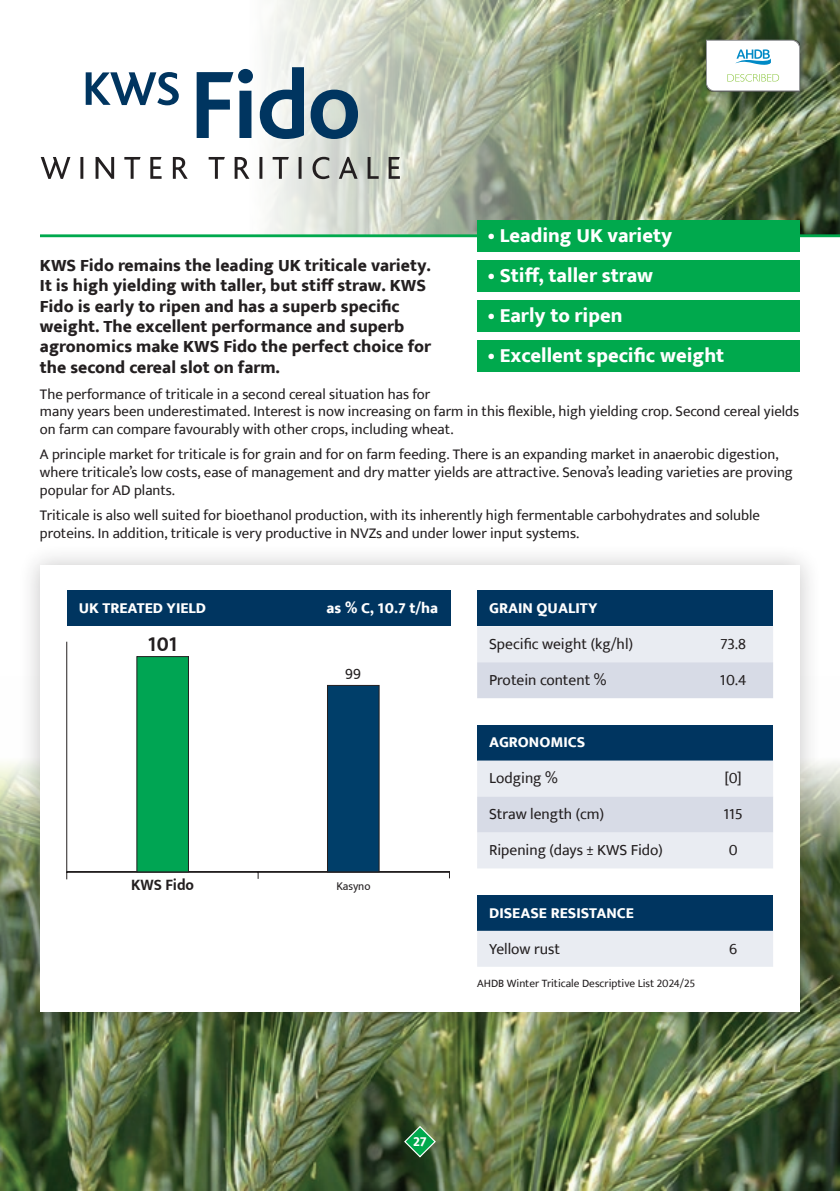
<style>
.page{position:relative;width:840px;height:1191px;background:#fff}
.page>*{position:absolute;margin:0;border:0;box-sizing:border-box;transform-origin:0 0}
.t1{font:700 21.6px "Ek Mukta";color:#231f20;scale:.94 1}
.t2{font:800 20.4px "Ek Mukta";color:#fff}
.t3{font:800 17.6px/20.4px "Ek Mukta";color:#231f20}
.t4{font:700 16.2px "Ek Mukta";color:#231f20;scale:.94 1}
.t5{font:16.2px "Ek Mukta";color:#231f20;scale:.94 1}
.t6{font:15.6px "Ek Mukta";color:#231f20}
.t7{font:800 15.6px "Ek Mukta";color:#fff}
.t8{font:14.8px/17.6px "Ek Mukta";color:#231f20}
.t9{font:800 14px "Ek Mukta";color:#fff}
.t10{font:12.2px "Ek Mukta";color:#231f20;scale:.94 1}
.t11{font:11.2px "Ek Mukta";color:#231f20}
</style>
<div class="page">
<img style="left:0;top:762px;width:839px;height:429px">
<div style="left:18px;top:542px;width:803px;height:492px;background:#231f20;opacity:.25"></div>
<div style="left:40px;top:565px;width:759px;height:446px;background:#fff"></div>
<img style="left:40px;top:0;width:787px;height:252px">
<hr style="left:40px;top:234px;width:799px;height:3px;background:#00a94d">
<div style="left:477px;top:590px;width:295px;height:36px;background:#003560"></div>
<svg style="left:477px;top:626px;width:295px;height:72px;background:#e0e3ec"></svg>
<div style="left:477px;top:724px;width:295px;height:36px;background:#003560"></div>
<svg style="left:477px;top:760px;width:295px;height:108px;background:#e1e5ed"></svg>
<div style="left:477px;top:895px;width:295px;height:35px;background:#003560"></div>
<div style="left:477px;top:930px;width:295px;height:36px;background:#e9ecf2"></div>
<svg style="left:66px;top:641px;width:383px;height:239px"></svg>
<div style="left:136px;top:656px;width:53px;height:216px;background:#00a553;border:1px solid #231f20"></div>
<div style="left:327px;top:685px;width:52px;height:187px;background:#003e69;border:1px solid #231f20"></div>
<div style="left:67px;top:590px;width:383px;height:36px;background:#003560"></div>
<div style="left:680px;top:14px;width:144px;height:103px;background:#231f20;opacity:.5"></div>
<svg style="left:705px;top:40px;width:94px;height:51px"></svg>
<div style="left:477px;top:220px;width:322px;height:32px;background:#00a94d"></div>
<div style="left:477px;top:260px;width:322px;height:32px;background:#00a94d"></div>
<div style="left:477px;top:300px;width:322px;height:32px;background:#00a94d"></div>
<div style="left:477px;top:340px;width:322px;height:32px;background:#00a94d"></div>
<svg style="left:86px;top:67px;width:272px;height:72px"></svg>
<svg style="left:41px;top:157px;width:358px;height:22px"></svg>
<svg style="left:403px;top:1125px;width:33px;height:33px"></svg>
<h2 class="t2" style="left:487px;top:223px;width:186px">• Leading UK variety</h2>
<h2 class="t2" style="left:487px;top:263px;width:166px">• Stiff, taller straw</h2>
<h2 class="t2" style="left:487px;top:303px;width:136px">• Early to ripen</h2>
<h2 class="t2" style="left:487px;top:343px;width:238px">• Excellent specific weight</h2>
<p class="t3" style="left:40px;top:254px;width:392px">KWS Fido remains the leading UK triticale variety.<br>It is high yielding with taller, but stiff straw. KWS Fido is early to ripen and has a superb specific weight. The excellent performance and superb agronomics make KWS Fido the perfect choice for the second cereal slot on farm.</p>
<p class="t8" style="left:40px;top:384px;width:760px">The performance of triticale in a second cereal situation has for<br>many years been underestimated. Interest is now increasing on farm in this flexible, high yielding crop. Second cereal yields on farm can compare favourably with other crops, including wheat.</p>
<p class="t8" style="left:40px;top:445px;width:754px">A principle market for triticale is for grain and for on farm feeding. There is an expanding market in anaerobic digestion, where triticale’s low costs, ease of management and dry matter yields are attractive. Senova’s leading varieties are proving popular for AD plants.</p>
<p class="t8" style="left:40px;top:506px;width:721px">Triticale is also well suited for bioethanol production, with its inherently high fermentable carbohydrates and soluble proteins. In addition, triticale is very productive in NVZs and under lower input systems.</p>
<p class="t7" style="left:79px;top:598px;width:129px">UK TREATED YIELD</p>
<p class="t7" style="left:326px;top:598px;width:113px">as % C, 10.7 t/ha</p>
<h1 class="t1" style="left:148px;top:630px;width:33px">101</h1>
<p class="t5" style="left:345px;top:667px;width:18px">99</p>
<p class="t4" style="left:131px;top:874px;width:68px">KWS Fido</p>
<p class="t10" style="left:336px;top:880px;width:38px">Kasyno</p>
<p class="t7" style="left:489px;top:598px;width:110px">GRAIN QUALITY</p>
<p class="t6" style="left:489px;top:634px;width:145px">Specific weight (kg/hl)</p>
<p class="t6" style="left:719px;top:634px;width:27px">73.8</p>
<p class="t6" style="left:489px;top:670px;width:119px">Protein content %</p>
<p class="t6" style="left:719px;top:670px;width:28px">10.4</p>
<p class="t7" style="left:489px;top:733px;width:97px">AGRONOMICS</p>
<p class="t6" style="left:489px;top:769px;width:70px">Lodging %</p>
<p class="t6" style="left:724px;top:769px;width:19px">[0]</p>
<p class="t6" style="left:489px;top:804px;width:116px">Straw length (cm)</p>
<p class="t6" style="left:723px;top:804px;width:21px">115</p>
<p class="t6" style="left:489px;top:840px;width:175px">Ripening (days ± KWS Fido)</p>
<p class="t6" style="left:728px;top:840px;width:10px">0</p>
<p class="t7" style="left:489px;top:903px;width:146px">DISEASE RESISTANCE</p>
<p class="t6" style="left:489px;top:939px;width:72px">Yellow rust</p>
<p class="t6" style="left:728px;top:939px;width:10px">6</p>
<p class="t11" style="left:477px;top:976px;width:219px">AHDB Winter Triticale Descriptive List 2024/25</p>
<p class="t9" style="left:413px;top:1133px;width:15px">27</p>
</div>
